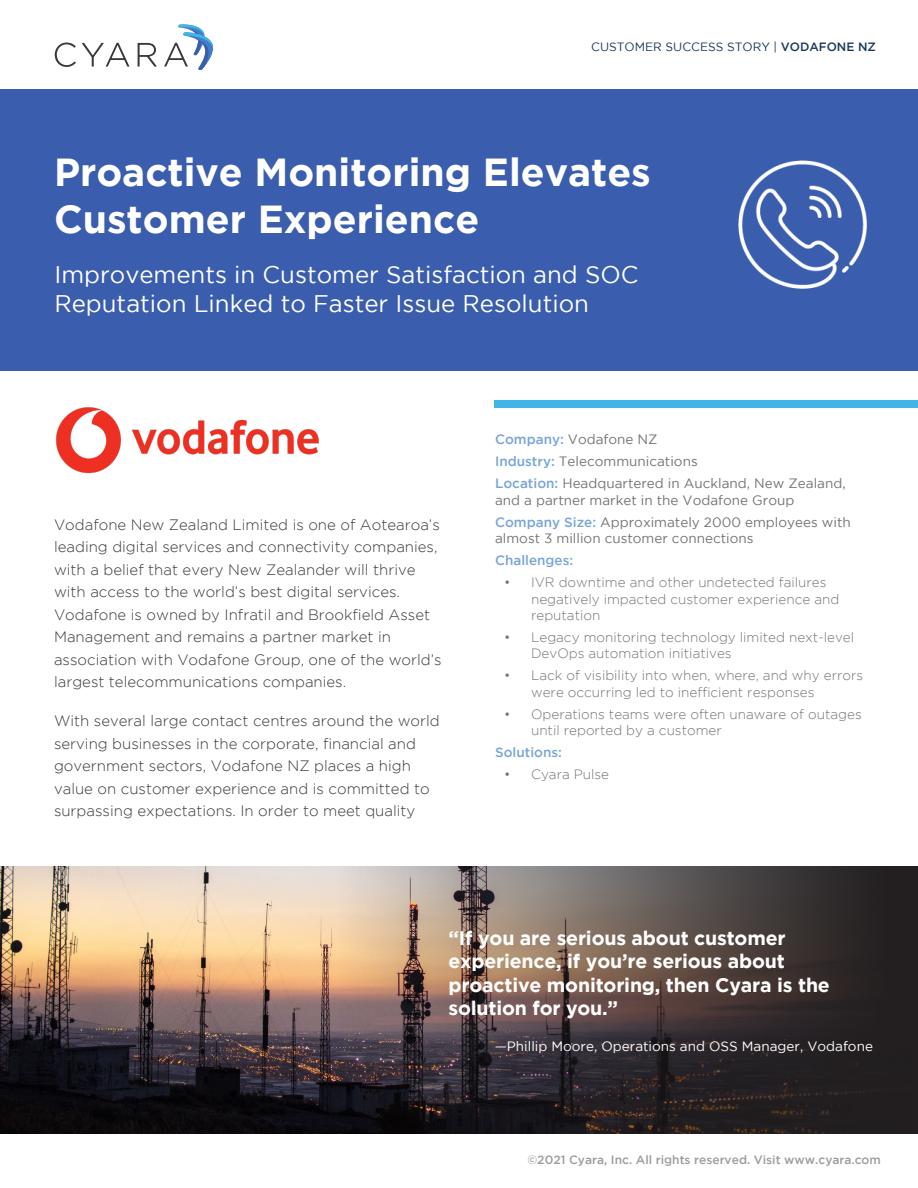
<style>
.page{position:relative;width:918px;height:1188px;background:#fff}
.page>*{position:absolute;margin:0;border:0;box-sizing:border-box;transform-origin:0 0}
.Main_Headline{font:700 39px/46.8px "Gotham";color:#fff}
.Main_Subhead{font:24px/28.8px "Gotham";color:#fff}
.Quote_reversed{font:700 19.5px/23.4px "Gotham";letter-spacing:-.01em;color:#fff}
.Paragraph_text{font:300 15px/22.5px "Gotham";color:#373a36}
.t1{font:300 13.5px/16.2px "Gotham";color:#737572}
.Overview_header{font:13.5px/16.2px "Gotham";color:#737572}
.Quote_attribution_re{font:13.5px "Gotham";color:#fff}
.Overview_header-2{font:500 13.5px "Gotham";color:#79a5d9}
.Copyright{font:500 12px "Gotham";color:#9b9d9b}
.t2{font:12px "Gotham";color:#1b365d}
.s1{font-weight:500}
.s2{font-weight:500;color:#79a5d9}
</style>
<div class="page">
<img style="left:0;top:867px;width:913px;height:267px">
<div style="left:1px;top:89px;width:917px;height:282px;background:#3a5dae"></div>
<svg style="left:55px;top:43px;width:21px;height:24px"></svg>
<svg style="left:82px;top:43px;width:48px;height:24px"></svg>
<svg style="left:138px;top:43px;width:19px;height:24px"></svg>
<svg style="left:164px;top:24px;width:49px;height:46px"></svg>
<div style="left:494px;top:401px;width:424px;height:7px;background:#41b6e6"></div>
<img style="left:738px;top:160px;width:129px;height:129px">
<img style="left:56px;top:407px;width:263px;height:67px">
<p class="t2" style="left:591px;top:40px;width:286px">CUSTOMER SUCCESS STORY | <span class="s1">VODAFONE NZ</span></p>
<p class="Main_Headline" style="left:54px;top:148px;width:598px">Proactive Monitoring Elevates<br>Customer Experience</p>
<p class="Main_Subhead" style="left:54px;top:260px;width:586px">Improvements in Customer Satisfaction and SOC<br>Reputation Linked to Faster Issue Resolution</p>
<p class="Paragraph_text" style="left:54px;top:513px;width:389px">Vodafone New Zealand Limited is one of Aotearoa’s leading digital services and connectivity companies, with a belief that every New Zealander will thrive with access to the world’s best digital services.<br>Vodafone is owned by Infratil and Brookfield Asset Management and remains a partner market in association with Vodafone Group, one of the world’s largest telecommunications companies.</p>
<p class="Paragraph_text" style="left:54px;top:710px;width:387px">With several large contact centres around the world serving businesses in the corporate, financial and government sectors, Vodafone NZ places a high value on customer experience and is committed to surpassing expectations. In order to meet quality</p>
<p class="Overview_header" style="left:495px;top:431px;width:164px"><span class="s2">Company:</span> Vodafone NZ</p>
<p class="Overview_header" style="left:495px;top:453px;width:204px"><span class="s2">Industry:</span> Telecommunications</p>
<p class="Overview_header" style="left:495px;top:475px;width:352px"><span class="s2">Location:</span> Headquartered in Auckland, New Zealand, and a partner market in the Vodafone Group</p>
<p class="Overview_header" style="left:495px;top:514px;width:357px"><span class="s2">Company Size:</span> Approximately 2000 employees with almost 3 million customer connections</p>
<p class="Overview_header-2" style="left:495px;top:553px;width:80px">Challenges:</p>
<p class="t1" style="left:531px;top:574px;width:310px;text-indent:-27px">• IVR downtime and other undetected failures negatively impacted customer experience and reputation</p>
<p class="t1" style="left:531px;top:629px;width:325px;text-indent:-27px">• Legacy monitoring technology limited next-level<br>DevOps automation initiatives</p>
<p class="t1" style="left:531px;top:667px;width:334px;text-indent:-27px">• Lack of visibility into when, where, and why errors were occurring led to inefficient responses</p>
<p class="t1" style="left:531px;top:706px;width:332px;text-indent:-27px">• Operations teams were often unaware of outages until reported by a customer</p>
<p class="Overview_header-2" style="left:495px;top:745px;width:68px">Solutions:</p>
<p class="t1" style="left:504px;top:766px;width:107px">• Cyara Pulse</p>
<p class="Quote_reversed" style="left:448px;top:926px;width:383px">“If you are serious about customer experience, if you’re serious about proactive monitoring, then Cyara is the solution for you.”</p>
<p class="Quote_attribution_re" style="left:495px;top:1039px;width:380px">—Phillip Moore, Operations and OSS Manager, Vodafone</p>
<p class="Copyright" style="left:527px;top:1153px;width:355px">©2021 Cyara, Inc. All rights reserved. Visit www.cyara.com</p>
</div>
